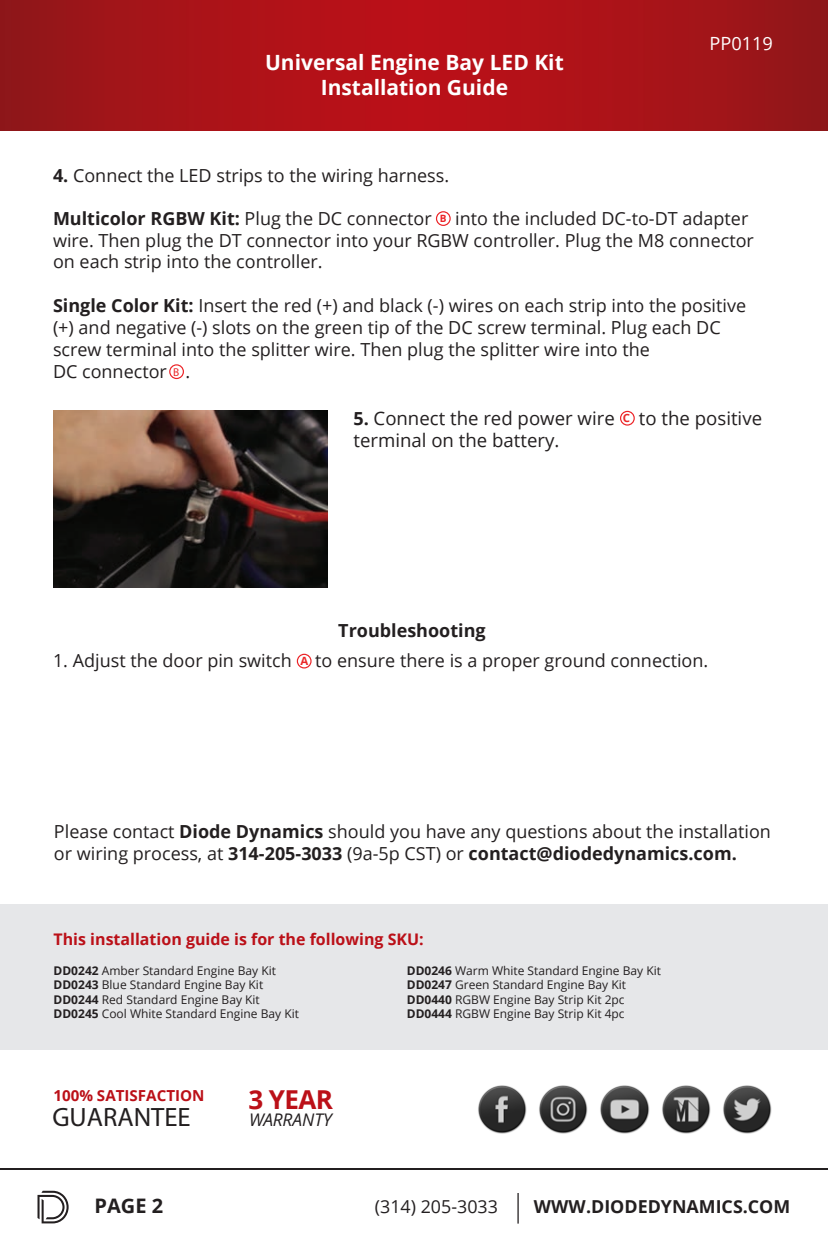
<style>
.page{position:relative;width:828px;height:1260px;background:#fff}
.page>*{position:absolute;margin:0;border:0;box-sizing:border-box;transform-origin:0 0}
.t1{font:26.6px "Myriad Pro";color:#231f20}
.t2{font:700 26px "Open Sans";color:#bb1018}
.t3{font:700 21px "Open Sans";color:#fff}
.t4{font:700 20px "Open Sans";color:#231f20}
.t5{font:18.6px "Open Sans";color:#231f20}
.t6{font:18.2px "Open Sans";color:#fff}
.t7{font:18px/21.6px "Open Sans";color:#231f20}
.t8{font:700 18px "Open Sans";color:#231f20}
.t9{font:700 17.8px "Open Sans";color:#231f20}
.t10{font:17.8px "Open Sans";color:#231f20}
.t11{font:italic 17.4px "Open Sans";color:#231f20}
.t12{font:700 16px "Open Sans";color:#bb1018}
.t13{font:700 15.2px "Open Sans";color:#bb1018}
.t14{font:12px/14.4px "Open Sans";color:#231f20}
.t15{font:700 11.4px "Open Sans";color:#ea2728}
.t16{font:11.4px "Myriad Pro";color:#ea2728}
.t17{font:700 10px "Open Sans";color:#ec2327}
.s1{font-weight:700}
.s2{font-weight:400}
.s3{font-weight:700;font-size:18px}
</style>
<div class="page">
<hr style="left:0;top:1168px;width:828px;height:2px;background:#231f20">
<hr style="left:517px;top:1193px;width:2px;height:31px;background:#231f20">
<svg style="left:38px;top:1191px;width:31px;height:32px"></svg>
<img style="left:53px;top:411px;width:275px;height:177px">
<div style="left:0;top:905px;width:828px;height:145px;background:#e6e7e9"></div>
<div style="left:620px;top:411px;width:15px;height:15px;border:1px solid #ec2327;border-radius:50%"></div>
<div style="left:297px;top:654px;width:15px;height:15px;border:1px solid #ec2327;border-radius:50%"></div>
<div style="left:436px;top:211px;width:15px;height:15px;border:1px solid #ec2327;border-radius:50%"></div>
<div style="left:169px;top:364px;width:15px;height:15px;border:1px solid #ec2327;border-radius:50%"></div>
<img style="left:0;top:0;width:828px;height:131px">
<img style="left:478px;top:1085px;width:49px;height:49px">
<img style="left:539px;top:1085px;width:49px;height:49px">
<img style="left:662px;top:1085px;width:49px;height:49px">
<img style="left:723px;top:1085px;width:49px;height:49px">
<img style="left:600px;top:1085px;width:50px;height:49px">
<p class="t3" style="left:265px;top:48px;width:300px">Universal Engine Bay LED Kit</p>
<p class="t3" style="left:321px;top:73px;width:189px">Installation Guide</p>
<p class="t6" style="left:709px;top:31px;width:65px">PP0119</p>
<p class="t7" style="left:53px;top:164px;width:398px"><span class="s1">4.</span> Connect the LED strips to the wiring harness.</p>
<p class="t8" style="left:53px;top:206px;width:380px">Multicolor RGBW Kit: <span class="s2">Plug the DC connector</span></p>
<p class="t7" style="left:53px;top:207px;width:702px;text-indent:402px">into the included DC-to-DT adapter wire. Then plug the DT connector into your RGBW controller. Plug the M8 connector on each strip into the controller.</p>
<p class="t7" style="left:53px;top:294px;width:695px"><span class="s1">Single Color Kit:</span> Insert the red (+) and black (-) wires on each strip into the positive (+) and negative (-) slots on the green tip of the DC screw terminal. Plug each DC screw terminal into the splitter wire. Then plug the splitter wire into the<br>DC connector .</p>
<p class="t5" style="left:354px;top:405px;width:263px"><span class="s3">5.</span> Connect the red power wire</p>
<p class="t5" style="left:639px;top:405px;width:125px">to the positive</p>
<p class="t5" style="left:354px;top:428px;width:207px">terminal on the battery.</p>
<p class="t17" style="left:440px;top:211px;width:8px">B</p>
<p class="t16" style="left:173px;top:365px;width:8px">B</p>
<p class="t15" style="left:623px;top:410px;width:9px">C</p>
<p class="t8" style="left:338px;top:618px;width:149px">Troubleshooting</p>
<p class="t7" style="left:53px;top:649px;width:240px">1. Adjust the door pin switch</p>
<p class="t7" style="left:315px;top:649px;width:395px">to ensure there is a proper ground connection.</p>
<p class="t15" style="left:301px;top:653px;width:9px">A</p>
<p class="t7" style="left:54px;top:820px;width:719px">Please contact <span class="s1">Diode Dynamics</span> should you have any questions about the installation or wiring process, at <span class="s1">314-205-3033</span> (9a-5p CST) or <span class="s1">contact@diodedynamics.com.</span></p>
<p class="t12" style="left:54px;top:928px;width:372px">This installation guide is for the following SKU:</p>
<p class="t14" style="left:407px;top:963px;width:256px"><span class="s1">DD0246</span> Warm White Standard Engine Bay Kit</p>
<p class="t14" style="left:407px;top:978px;width:221px"><span class="s1">DD0247</span> Green Standard Engine Bay Kit</p>
<p class="t14" style="left:407px;top:992px;width:219px"><span class="s1">DD0440</span> RGBW Engine Bay Strip Kit 2pc<br><span class="s1">DD0444</span> RGBW Engine Bay Strip Kit 4pc</p>
<p class="t14" style="left:54px;top:963px;width:224px"><span class="s1">DD0242</span> Amber Standard Engine Bay Kit</p>
<p class="t14" style="left:54px;top:978px;width:211px"><span class="s1">DD0243</span> Blue Standard Engine Bay Kit</p>
<p class="t14" style="left:54px;top:992px;width:208px"><span class="s1">DD0244</span> Red Standard Engine Bay Kit</p>
<p class="t14" style="left:54px;top:1006px;width:247px"><span class="s1">DD0245</span> Cool White Standard Engine Bay Kit</p>
<p class="t13" style="left:53px;top:1085px;width:153px">100% SATISFACTION</p>
<h1 class="t1" style="left:52px;top:1101px;width:140px">GUARANTEE</h1>
<h2 class="t2" style="left:249px;top:1082px;width:86px">3 YEAR</h2>
<p class="t11" style="left:249px;top:1108px;width:84px">WARRANTY</p>
<p class="t4" style="left:95px;top:1191px;width:70px">PAGE 2</p>
<p class="t10" style="left:375px;top:1194px;width:125px">(314) 205-3033</p>
<p class="t9" style="left:534px;top:1194px;width:258px">WWW.DIODEDYNAMICS.COM</p>
</div>
